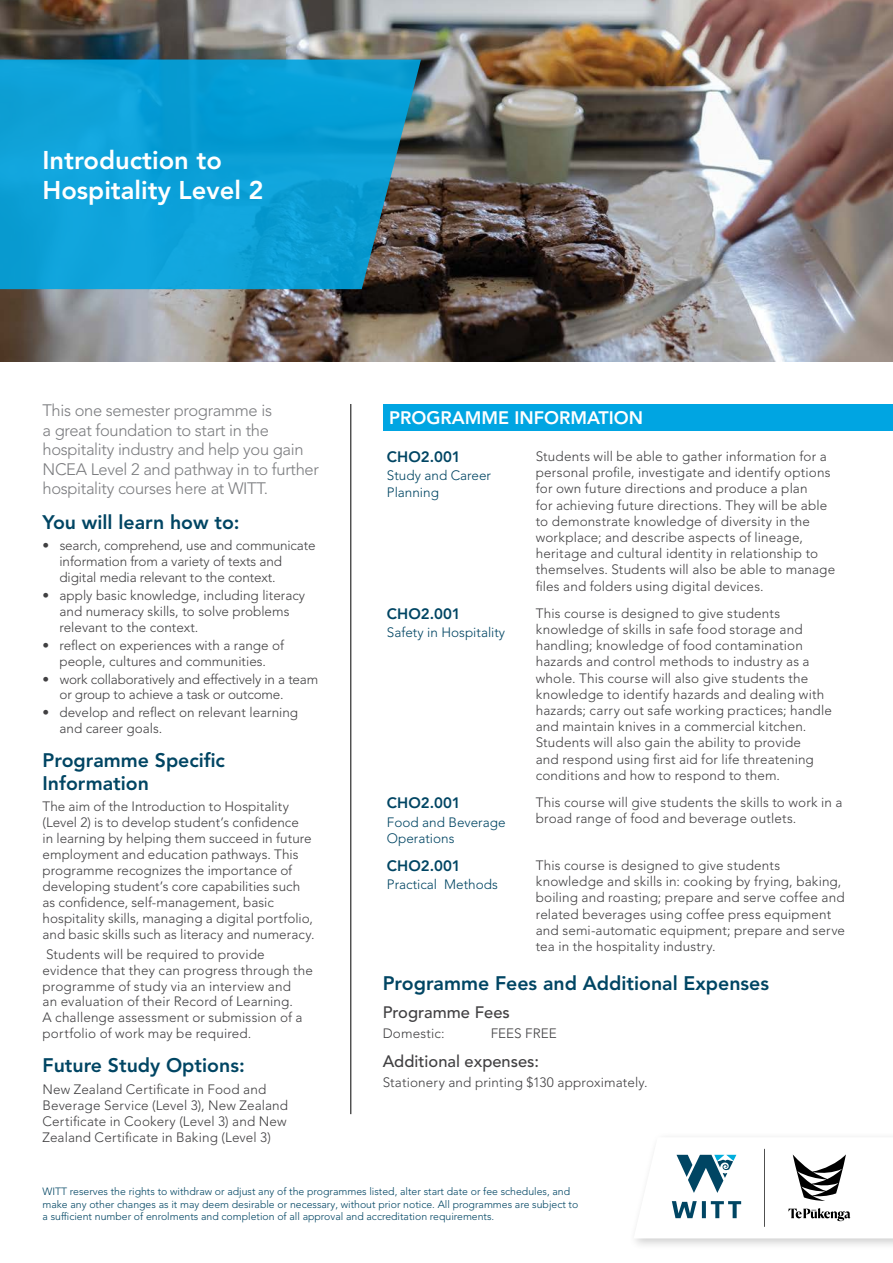
<style>
.page{position:relative;width:893px;height:1263px;background:#fff}
.page>*{position:absolute;margin:0;border:0;box-sizing:border-box;transform-origin:0 0}
.t1{font:800 25.5px/30.6px "Avenir LT Pro";color:#fff}
.t2{font:800 19.5px/23.4px "Avenir LT Pro";color:#004563}
.t3{font:800 18px "Avenir LT Pro";color:#fff}
.t4{font:300 16.5px/19.5px "Avenir LT Pro";letter-spacing:-.02em;color:#7b7c7f}
.t5{font:500 16.5px "Avenir LT Pro";color:#414042}
.t6{font:800 15px "Avenir LT Pro";color:#004563}
.t7{font:300 13.5px/16.2px "Avenir LT Pro";letter-spacing:.01em;color:#414042}
.t8{font:300 13.5px/15.9px "Avenir LT Pro";letter-spacing:-.01em;color:#414042}
.t9{font:300 13.5px/16.2px "Avenir LT Pro";color:#004563}
.t10{font:300 13.5px/15.9px "Avenir LT Pro";letter-spacing:-.015em;color:#414042}
.t11{font:300 10.5px/12.6px "Avenir LT Pro";color:#004563}
</style>
<div class="page">
<div style="left:383px;top:404px;width:510px;height:26px;background:#00a5e2"></div>
<hr style="left:351px;top:404px;width:1px;height:710px;background:#000">
<div style="left:628px;top:1131px;width:265px;height:119px;background:#000;opacity:.2"></div>
<svg style="left:634px;top:1137px;width:259px;height:101px"></svg>
<img style="left:0;top:0;width:893px;height:361px">
<svg style="left:0;top:60px;width:421px;height:229px;background:#119bcd"></svg>
<h1 class="t1" style="left:43px;top:145px;width:223px">Introduction to<br>Hospitality Level 2</h1>
<p class="t4" style="left:43px;top:401px;width:278px">This one semester programme is<br>a great foundation to start in the hospitality industry and help you gain NCEA Level 2 and pathway in to further hospitality courses here at WITT.</p>
<h2 class="t2" style="left:43px;top:511px;width:199px">You will learn how to:</h2>
<p class="t8" style="left:60px;top:537px;width:258px;text-indent:-17px">• search, comprehend, use and communicate information from a variety of texts and digital media relevant to the context.</p>
<p class="t7" style="left:60px;top:587px;width:247px;text-indent:-17px">• apply basic knowledge, including literacy and numeracy skills, to solve problems relevant to the context.</p>
<p class="t7" style="left:43px;top:637px;width:243px;text-align:center">• reflect on experiences with a range of people, cultures and communities.</p>
<p class="t10" style="left:60px;top:671px;width:260px;text-indent:-17px">• work collaboratively and effectively in a team or group to achieve a task or outcome.</p>
<p class="t7" style="left:60px;top:705px;width:240px;text-indent:-17px">• develop and reflect on relevant learning and career goals.</p>
<h2 class="t2" style="left:43px;top:748px;width:184px">Programme Specific<br>Information</h2>
<p class="t7" style="left:43px;top:799px;width:273px">The aim of the Introduction to Hospitality (Level 2) is to develop student’s confidence<br>in learning by helping them succeed in future employment and education pathways. This programme recognizes the importance of developing student’s core capabilities such as confidence, self-management, basic hospitality skills, managing a digital portfolio, and basic skills such as literacy and numeracy.</p>
<p class="t7" style="left:43px;top:946px;width:272px">Students will be required to provide evidence that they can progress through the programme of study via an interview and<br>an evaluation of their Record of Learning.<br>A challenge assessment or submission of a portfolio of work may be required.</p>
<h2 class="t2" style="left:43px;top:1054px;width:204px">Future Study Options:</h2>
<p class="t7" style="left:43px;top:1082px;width:247px;line-height:15.8px">New Zealand Certificate in Food and Beverage Service (Level 3), New Zealand Certificate in Cookery (Level 3) and New Zealand Certificate in Baking (Level 3)</p>
<h3 class="t3" style="left:389px;top:407px;width:255px">PROGRAMME INFORMATION</h3>
<p class="t6" style="left:387px;top:448px;width:75px">CHO2.001</p>
<p class="t9" style="left:387px;top:468px;width:106px">Study and Career<br>Planning</p>
<p class="t7" style="left:536px;top:448px;width:301px">Students will be able to gather information for a personal profile, investigate and identify options for own future directions and produce a plan<br>for achieving future directions. They will be able to demonstrate knowledge of diversity in the workplace; and describe aspects of lineage, heritage and cultural identity in relationship to themselves. Students will also be able to manage files and folders using digital devices.</p>
<p class="t6" style="left:387px;top:605px;width:75px">CHO2.001</p>
<p class="t9" style="left:387px;top:624px;width:120px">Safety in Hospitality</p>
<p class="t7" style="left:536px;top:605px;width:298px">This course is designed to give students knowledge of skills in safe food storage and handling; knowledge of food contamination hazards and control methods to industry as a whole. This course will also give students the knowledge to identify hazards and dealing with hazards; carry out safe working practices; handle and maintain knives in a commercial kitchen.<br>Students will also gain the ability to provide<br>and respond using first aid for life threatening conditions and how to respond to them.</p>
<p class="t6" style="left:387px;top:794px;width:75px">CHO2.001</p>
<p class="t9" style="left:387px;top:814px;width:120px">Food and Beverage<br>Operations</p>
<p class="t7" style="left:536px;top:794px;width:308px">This course will give students the skills to work in a broad range of food and beverage outlets.</p>
<p class="t7" style="left:536px;top:857px;width:311px">This course is designed to give students knowledge and skills in: cooking by frying, baking, boiling and roasting; prepare and serve coffee and related beverages using coffee press equipment and semi-automatic equipment; prepare and serve tea in the hospitality industry.</p>
<h2 class="t2" style="left:383px;top:971px;width:388px">Programme Fees and Additional Expenses</h2>
<p class="t5" style="left:383px;top:1002px;width:129px">Programme Fees</p>
<p class="t7" style="left:383px;top:1026px;width:64px">Domestic:</p>
<p class="t7" style="left:491px;top:1026px;width:68px">FEES FREE</p>
<p class="t5" style="left:383px;top:1051px;width:158px">Additional expenses:</p>
<p class="t7" style="left:383px;top:1074px;width:267px">Stationery and printing $130 approximately.</p>
<p class="t6" style="left:387px;top:857px;width:75px">CHO2.001</p>
<p class="t9" style="left:387px;top:877px;width:112px">Practical Methods</p>
<p class="t11" style="left:43px;top:1185px;width:537px">WITT reserves the rights to withdraw or adjust any of the programmes listed, alter start date or fee schedules, and make any other changes as it may deem desirable or necessary, without prior notice. All programmes are subject to a sufficient number of enrolments and completion of all approval and accreditation requirements.</p>
</div>
